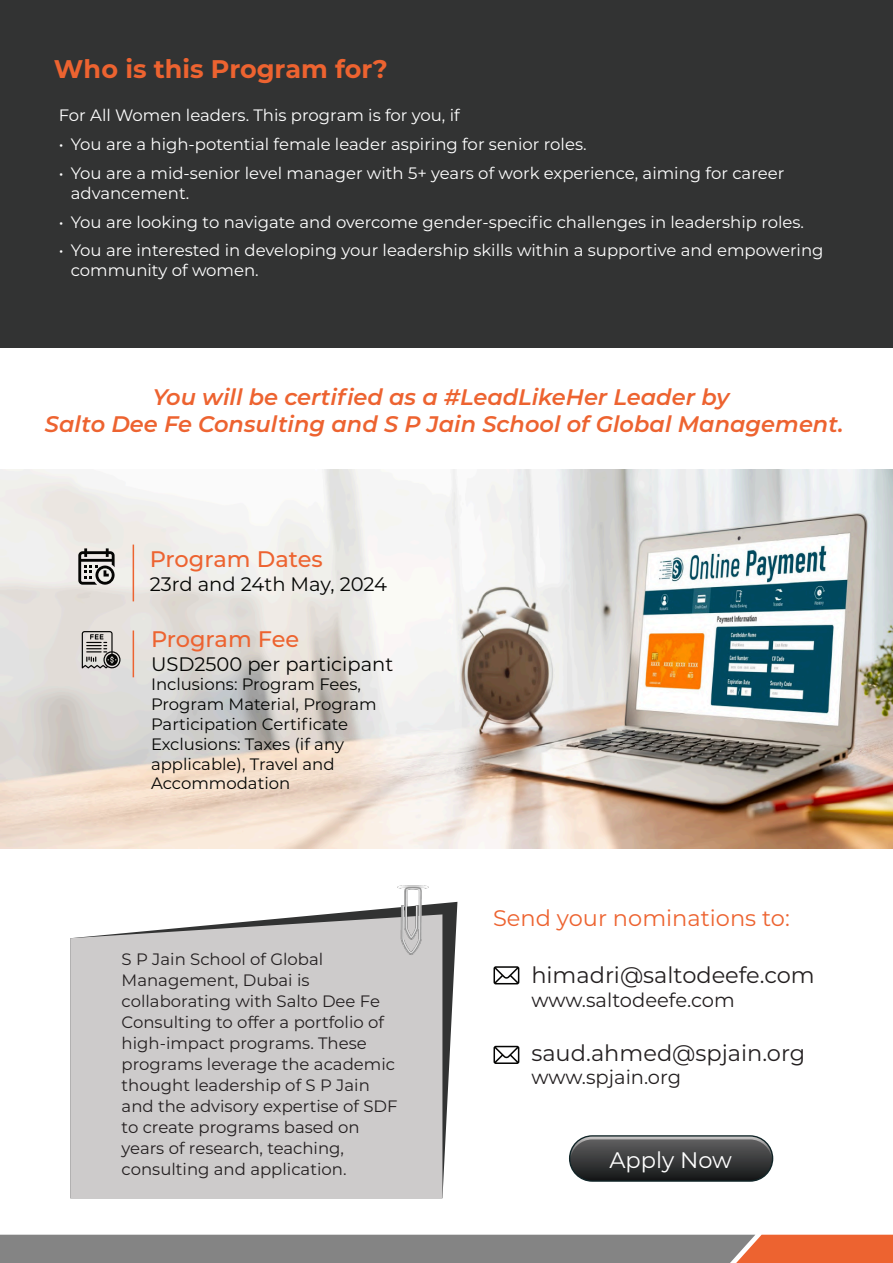
<style>
.page{position:relative;width:893px;height:1263px;background:#fff}
.page>*{position:absolute;margin:0;border:0;box-sizing:border-box;transform-origin:0 0}
.t1{font:700 25.5px "Montserrat";color:#ed6330}
.t2{font:italic 600 22.5px/27px "Montserrat";color:#ed6330;text-align:center}
.t3{font:22.5px "Montserrat";color:#231f20}
.t4{font:500 22.5px "Montserrat";color:#ed6330}
.t5{font:22.5px "Montserrat";color:#ed6330}
.t6{font:22.5px "Montserrat";color:#fff}
.t7{font:19.5px "Montserrat";color:#040503}
.t8{font:19.5px "Montserrat";color:#231f20}
.t9{font:16.5px/19.8px "Montserrat";color:#fff}
.t10{font:16.5px/21px "Montserrat";color:#231f20}
.t11{font:16.5px/19.8px "Montserrat";color:#040503}
</style>
<div class="page">
<div style="left:0;top:0;width:893px;height:348px;background:#323333"></div>
<svg style="left:328px;top:902px;width:129px;height:296px"></svg>
<div style="left:70px;top:914px;width:372px;height:284px;background:#cdcbcb"></div>
<img style="left:0;top:470px;width:893px;height:379px">
<svg style="left:78px;top:548px;width:37px;height:37px"></svg>
<svg style="left:82px;top:631px;width:39px;height:39px;background:#a4a19d"></svg>
<hr style="left:133px;top:545px;width:1px;height:56px;background:#ed6330">
<hr style="left:133px;top:630px;width:1px;height:47px;background:#ed6330">
<svg style="left:493px;top:966px;width:26px;height:18px"></svg>
<svg style="left:493px;top:1046px;width:26px;height:18px"></svg>
<svg style="left:569px;top:1135px;width:204px;height:47px;background:#4a4c4d"></svg>
<img style="left:393px;top:885px;width:41px;height:78px">
<svg style="left:0;top:1235px;width:893px;height:28px;background:#957f77"></svg>
<h1 class="t1" style="left:54px;top:50px;width:335px">Who is this Program for?</h1>
<p class="t9" style="left:59px;top:105px;width:403px">For All Women leaders. This program is for you, if</p>
<p class="t9" style="left:59px;top:134px;width:529px">• You are a high-potential female leader aspiring for senior roles.</p>
<p class="t9" style="left:71px;top:163px;width:715px;text-indent:-12px">• You are a mid-senior level manager with 5+ years of work experience, aiming for career advancement.</p>
<p class="t9" style="left:59px;top:211px;width:747px">• You are looking to navigate and overcome gender-specific challenges in leadership roles.</p>
<p class="t9" style="left:71px;top:240px;width:754px;text-indent:-12px">• You are interested in developing your leadership skills within a supportive and empowering community of women.</p>
<h2 class="t2" style="left:45px;top:382px;width:800px">You will be certified as a #LeadLikeHer Leader by<br>Salto Dee Fe Consulting and S P Jain School of Global Management.</h2>
<h2 class="t4" style="left:150px;top:543px;width:174px">Program Dates</h2>
<p class="t7" style="left:150px;top:570px;width:239px">23rd and 24th May, 2024</p>
<h2 class="t4" style="left:151px;top:623px;width:150px">Program Fee</h2>
<p class="t7" style="left:151px;top:650px;width:244px">USD2500 per participant</p>
<p class="t11" style="left:151px;top:674px;width:227px">Inclusions: Program Fees,<br>Program Material, Program<br>Participation Certificate<br>Exclusions: Taxes (if any applicable), Travel and<br>Accommodation</p>
<p class="t10" style="left:122px;top:948px;width:278px">S P Jain School of Global<br>Management, Dubai is collaborating with Salto Dee Fe<br>Consulting to offer a portfolio of high-impact programs. These programs leverage the academic thought leadership of S P Jain and the advisory expertise of SDF to create programs based on years of research, teaching, consulting and application.</p>
<h2 class="t5" style="left:493px;top:903px;width:298px">Send your nominations to:</h2>
<h2 class="t3" style="left:531px;top:960px;width:285px">himadri@saltodeefe.com</h2>
<p class="t8" style="left:531px;top:986px;width:205px">www.saltodeefe.com</p>
<h2 class="t3" style="left:531px;top:1037px;width:275px">saud.ahmed@spjain.org</h2>
<p class="t8" style="left:531px;top:1064px;width:151px">www.spjain.org</p>
<h2 class="t6" style="left:609px;top:1144px;width:124px">Apply Now</h2>
</div>
